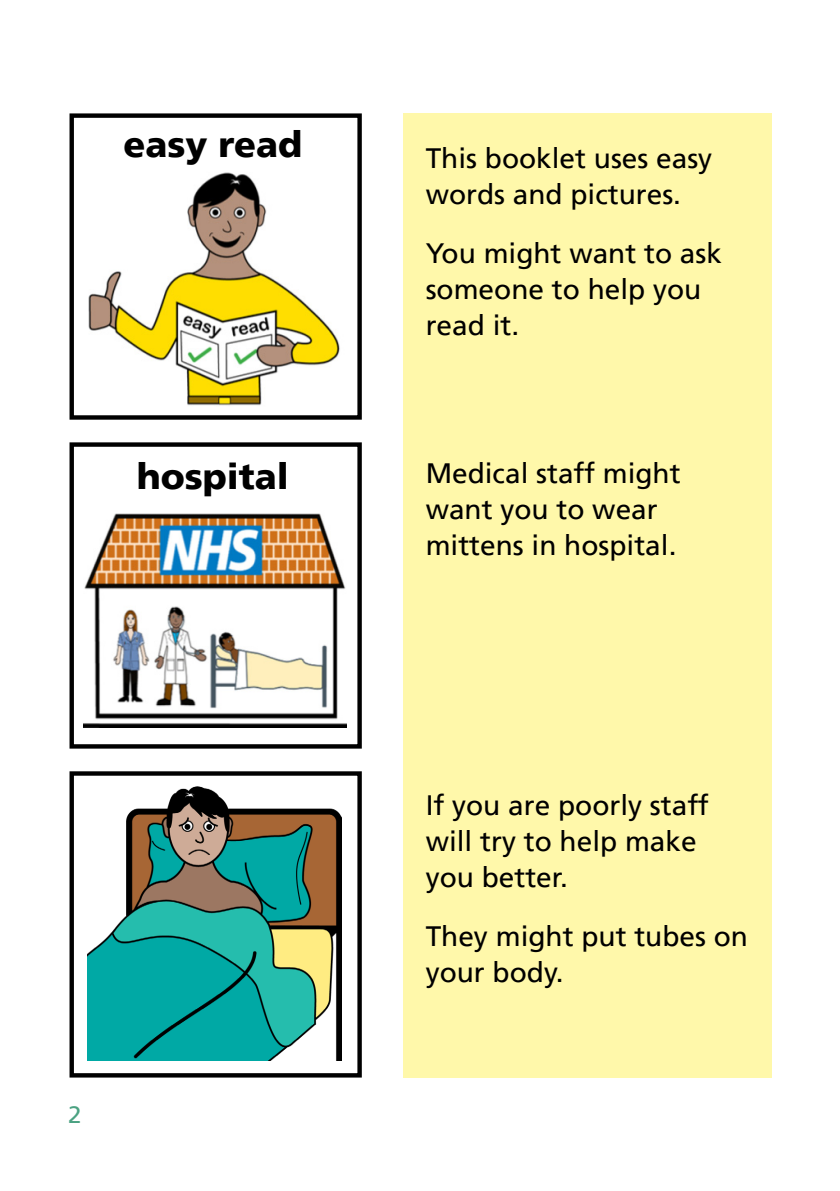
<style>
.page{position:relative;width:840px;height:1191px;background:#fff}
.page>*{position:absolute;margin:0;border:0;box-sizing:border-box;transform-origin:0 0}
.t1{font:900 36px "Frutiger LT";color:#000}
.t2{font:28px/36px "Frutiger LT";color:#000}
.t3{font:24px "Frutiger LT";color:#4ba282}
</style>
<div class="page">
<div style="left:403px;top:113px;width:368px;height:964px;background:#fff8aa"></div>
<div style="left:69px;top:113px;width:292px;height:307px;border:4px solid #000"></div>
<img style="left:88px;top:172px;width:252px;height:234px">
<img style="left:84px;top:513px;width:262px;height:214px">
<div style="left:69px;top:442px;width:292px;height:306px;border:4px solid #000"></div>
<div style="left:69px;top:771px;width:292px;height:306px;border:4px solid #000"></div>
<img style="left:88px;top:786px;width:253px;height:275px">
<p class="t1" style="left:123px;top:123px;width:180px">easy read</p>
<p class="t1" style="left:137px;top:454px;width:154px">hospital</p>
<p class="t3" style="left:68px;top:1101px;width:15px">2</p>
<p class="t2" style="left:425px;top:141px;width:288px">This booklet uses easy words and pictures.</p>
<p class="t2" style="left:425px;top:236px;width:297px">You might want to ask someone to help you read it.</p>
<p class="t2" style="left:425px;top:455px;width:256px">Medical staff might want you to wear mittens in hospital.</p>
<p class="t2" style="left:425px;top:787px;width:284px">If you are poorly staff will try to help make you better.</p>
<p class="t2" style="left:425px;top:918px;width:324px">They might put tubes on your body.</p>
</div>
